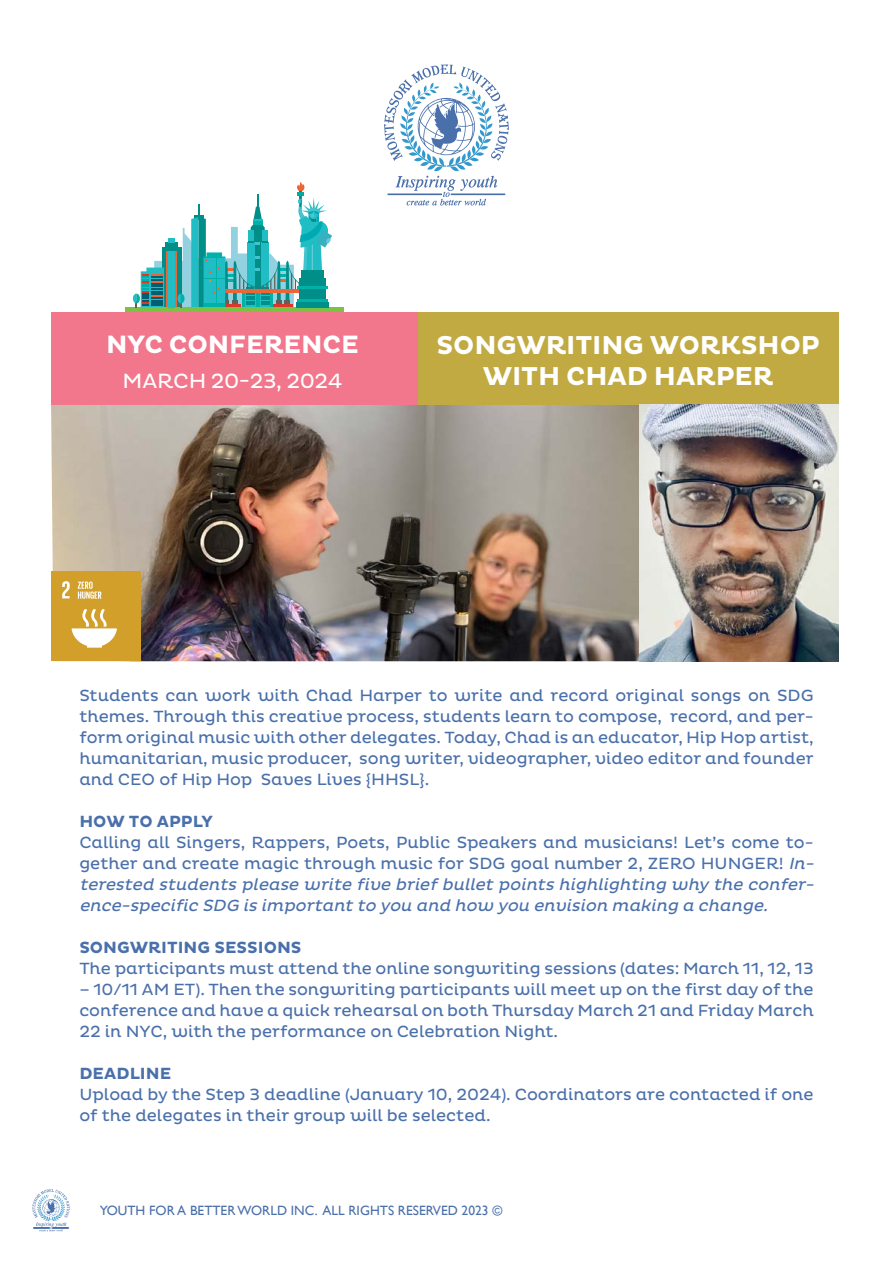
<style>
.page{position:relative;width:893px;height:1263px;background:#fff}
.page>*{position:absolute;margin:0;border:0;box-sizing:border-box;transform-origin:0 0}
.t1{font:700 26.25px/31.2px "Pluto";letter-spacing:-.005em;color:#fff;text-align:center}
.t2{font:700 25.5px "Pluto";letter-spacing:-.005em;color:#fff}
.t3{font:21px "Pluto";letter-spacing:-.02em;color:#fff}
.t4{font:16.5px/21px "Pluto";color:#4a70ab}
.t5{font:italic 16.5px "Pluto";color:#4a70ab}
.t6{font:700 16.5px "Pluto";color:#4a70ab}
.t7{font:13.5px "Gill Sans";color:#4b70ab}
.s1{font-style:italic}
</style>
<div class="page">
<svg style="left:384px;top:65px;width:125px;height:140px"></svg>
<svg style="left:32px;top:1189px;width:38px;height:42px"></svg>
<img style="left:51px;top:404px;width:589px;height:257px">
<hr style="left:126px;top:308px;width:218px;height:4px;background:#7ac144">
<svg style="left:133px;top:182px;width:199px;height:126px"></svg>
<div style="left:51px;top:312px;width:368px;height:92px;background:#f2768c"></div>
<div style="left:419px;top:312px;width:420px;height:92px;background:#c1aa41"></div>
<div style="left:51px;top:571px;width:89px;height:90px;background:#d19f2a"></div>
<svg style="left:72px;top:609px;width:45px;height:39px"></svg>
<svg style="left:62px;top:581px;width:8px;height:17px"></svg>
<svg style="left:78px;top:581px;width:24px;height:18px"></svg>
<img style="left:640px;top:404px;width:199px;height:257px">
<h2 class="t2" style="left:106px;top:330px;width:254px">NYC CONFERENCE</h2>
<p class="t3" style="left:123px;top:369px;width:222px">MARCH 20-23, 2024</p>
<h1 class="t1" style="left:436px;top:330px;width:385px">SONGWRITING WORKSHOP<br>WITH CHAD HARPER</h1>
<p class="t4" style="left:79px;top:685px;width:736px">Students can work with Chad Harper to write and record original songs on SDG</p>
<p class="t4" style="left:79px;top:727px;width:736px">form original music with other delegates. Today, Chad is an educator, Hip Hop artist,</p>
<p class="t4" style="left:79px;top:706px;width:584px">themes. Through this creative process, students learn to compose,</p>
<p class="t4" style="left:261px;top:748px;width:554px;text-indent:-181px">humanitarian, music producer, song writer, videographer, video editor and founder<br>Saves Lives {HHSL .{</p>
<p class="t4" style="left:670px;top:706px;width:145px">record, and per-</p>
<p class="t4" style="left:79px;top:769px;width:175px">and CEO of Hip Hop</p>
<p class="t6" style="left:79px;top:812px;width:135px">HOW TO APPLY</p>
<p class="t4" style="left:79px;top:832px;width:736px">Calling all Singers, Rappers, Poets, Public Speakers and musicians! Let s’ come to-</p>
<p class="t4" style="left:79px;top:853px;width:731px">gether and create magic through music for SDG goal number 2, ZERO HUNGER! <span class="s1">In</span></p>
<p class="t5" style="left:805px;top:854px;width:14px">-</p>
<p class="t5" style="left:79px;top:875px;width:731px">terested students please write five brief bullet points highlighting why the confer</p>
<p class="t5" style="left:805px;top:875px;width:14px">-</p>
<p class="t5" style="left:79px;top:896px;width:689px">ence specific SDG is important to you and how you envision making a change</p>
<p class="t5" style="left:121px;top:896px;width:14px">-</p>
<p class="t5" style="left:763px;top:896px;width:10px">.</p>
<p class="t6" style="left:79px;top:938px;width:224px">SONGWRITING SESSIONS</p>
<p class="t4" style="left:79px;top:958px;width:736px">The participants must attend the online songwriting sessions (dates: March 11, 12, 13</p>
<p class="t4" style="left:79px;top:979px;width:736px;text-align:justify">– 10/11 AM ET .) Then the songwriting participants will meet up on the first day of the conference and have a quick rehearsal on both Thursday March 21 and Friday March 22 in NYC, with the performance on Celebration Night.</p>
<p class="t6" style="left:79px;top:1064px;width:93px">DEADLINE</p>
<p class="t4" style="left:79px;top:1084px;width:736px">Upload by the Step 3 deadline (January 10, 2024 .) Coordinators are contacted if one of the delegates in their group will be selected.</p>
<p class="t7" style="left:100px;top:1202px;width:404px">YOUTH FOR A BETTERWORLD INC. ALL RIGHTS RESERVED 2023 ©</p>
</div>
